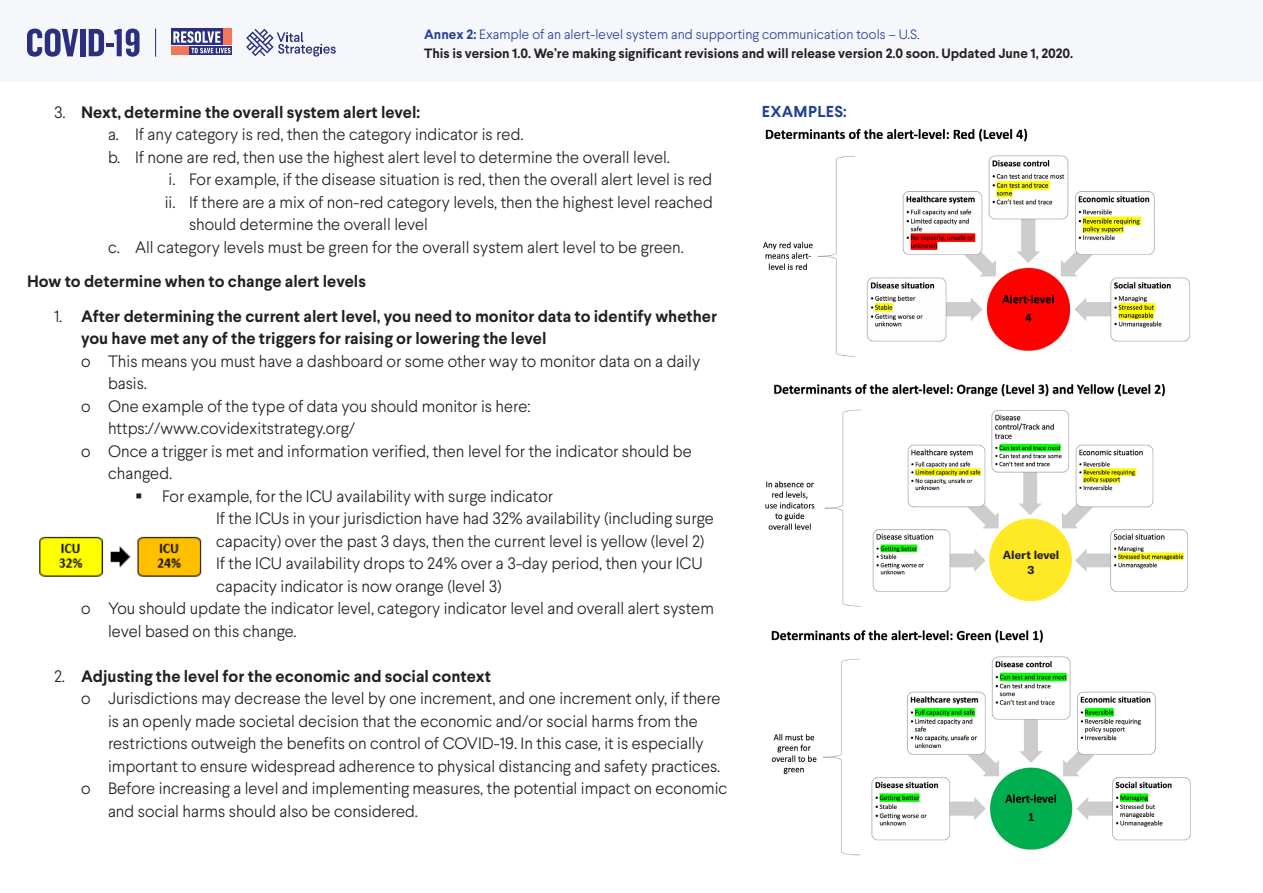
<style>
.page{position:relative;width:1263px;height:893px;background:#fff}
.page>*{position:absolute;margin:0;border:0;box-sizing:border-box;transform-origin:0 0}
.t1{font:300 16.5px/22.5px "Larsseit";color:#231f20}
.t2{font:700 16.5px/22.5px "Larsseit";color:#231f20}
.List_Paragraph{font:700 15.9px "Larsseit";letter-spacing:.02em;color:#223f99}
.t3{font:700 13.5px/19.5px "Larsseit";color:#231f20}
.List_Paragraph-2{font:700 11.55px "GT America";color:#231f20}
.s1{color:#223f99}
.s2{font-weight:300;color:#223f99}
.s3{font-weight:300}
</style>
<div class="page">
<div style="left:0;top:0;width:1263px;height:81px;background:#f5f7fb"></div>
<svg style="left:246px;top:29px;width:90px;height:28px"></svg>
<div style="left:171px;top:29px;width:52px;height:16px;background:#2b2f7e"></div>
<div style="left:224px;top:29px;width:8px;height:16px;background:#f37659"></div>
<svg style="left:189px;top:46px;width:43px;height:9px"></svg>
<div style="left:171px;top:46px;width:17px;height:9px;background:#f37659"></div>
<svg style="left:173px;top:31px;width:58px;height:22px"></svg>
<svg style="left:27px;top:29px;width:51px;height:28px"></svg>
<div style="left:80px;top:29px;width:5px;height:27px;background:#2b2f7e"></div>
<svg style="left:89px;top:29px;width:51px;height:28px"></svg>
<svg style="left:155px;top:29px;width:1px;height:28px"></svg>
<img style="left:39px;top:536px;width:163px;height:41px">
<img style="left:765px;top:383px;width:423px;height:224px">
<div style="left:989px;top:518px;width:83px;height:83px;background:#ffe824;border-radius:50%"></div>
<img style="left:763px;top:128px;width:427px;height:229px">
<img style="left:771px;top:630px;width:420px;height:226px">
<p class="t3" style="left:424px;top:24px;width:651px"><span class="s1">Annex 2:</span> <span class="s2">Example of an alert-level system and supporting communication tools – U.S.<br></span>This is version 1.0. We’re making significant revisions and will release version 2.0 soon. Updated June 1, 2020.</p>
<p class="t2" style="left:54px;top:101px;width:368px"><span class="s3">3.</span> Next, determine the overall system alert level:</p>
<p class="t1" style="left:108px;top:123px;width:417px">a. If any category is red, then the category indicator is red.</p>
<p class="t1" style="left:108px;top:145px;width:564px">b. If none are red, then use the highest alert level to determine the overall level.</p>
<p class="t1" style="left:169px;top:168px;width:545px">i. For example, if the disease situation is red, then the overall alert level is red</p>
<p class="t1" style="left:189px;top:190px;width:525px;text-indent:-24px">ii. If there are a mix of non-red category levels, then the highest level reached should determine the overall level</p>
<p class="t1" style="left:108px;top:235px;width:577px">c. All category levels must be green for the overall system alert level to be green.</p>
<p class="t2" style="left:27px;top:270px;width:340px">How to determine when to change alert levels</p>
<p class="t2" style="left:81px;top:305px;width:638px;text-indent:-27px"><span class="s3">1.</span> After determining the current alert level, you need to monitor data to identify whether you have met any of the triggers for raising or lowering the level</p>
<p class="t1" style="left:108px;top:349px;width:594px;text-indent:-27px">o This means you must have a dashboard or some other way to monitor data on a daily basis.</p>
<p class="t1" style="left:108px;top:394px;width:424px;text-indent:-27px">o One example of the type of data you should monitor is here: https://www.covidexitstrategy.org/</p>
<p class="t1" style="left:108px;top:439px;width:585px;text-indent:-27px">o Once a trigger is met and information verified, then level for the indicator should be changed.</p>
<p class="t1" style="left:135px;top:484px;width:420px">▪ For example, for the ICU availability with surge indicator</p>
<p class="t1" style="left:216px;top:507px;width:499px">If the ICUs in your jurisdiction have had 32% availability (including surge capacity) over the past 3 days, then the current level is yellow (level 2)</p>
<p class="t1" style="left:216px;top:552px;width:488px">If the ICU availability drops to 24% over a 3-day period, then your ICU capacity indicator is now orange (level 3)</p>
<p class="t1" style="left:108px;top:597px;width:607px;text-indent:-27px">o You should update the indicator level, category indicator level and overall alert system level based on this change.</p>
<p class="t2" style="left:54px;top:665px;width:438px"><span class="s3">2.</span> Adjusting the level for the economic and social context</p>
<p class="t1" style="left:108px;top:687px;width:614px;text-indent:-27px">o Jurisdictions may decrease the level by one increment, and one increment only, if there is an openly made societal decision that the economic and/or social harms from the restrictions outweigh the benefits on control of COVID-19. In this case, it is especially important to ensure widespread adherence to physical distancing and safety practices.</p>
<p class="t1" style="left:108px;top:777px;width:621px;text-indent:-27px">o Before increasing a level and implementing measures, the potential impact on economic and social harms should also be considered.</p>
<p class="List_Paragraph" style="left:762px;top:101px;width:86px">EXAMPLES:</p>
<p class="List_Paragraph-2" style="left:1003px;top:547px;width:58px">Alert level</p>
<p class="List_Paragraph-2" style="left:1028px;top:563px;width:8px">3</p>
</div>
